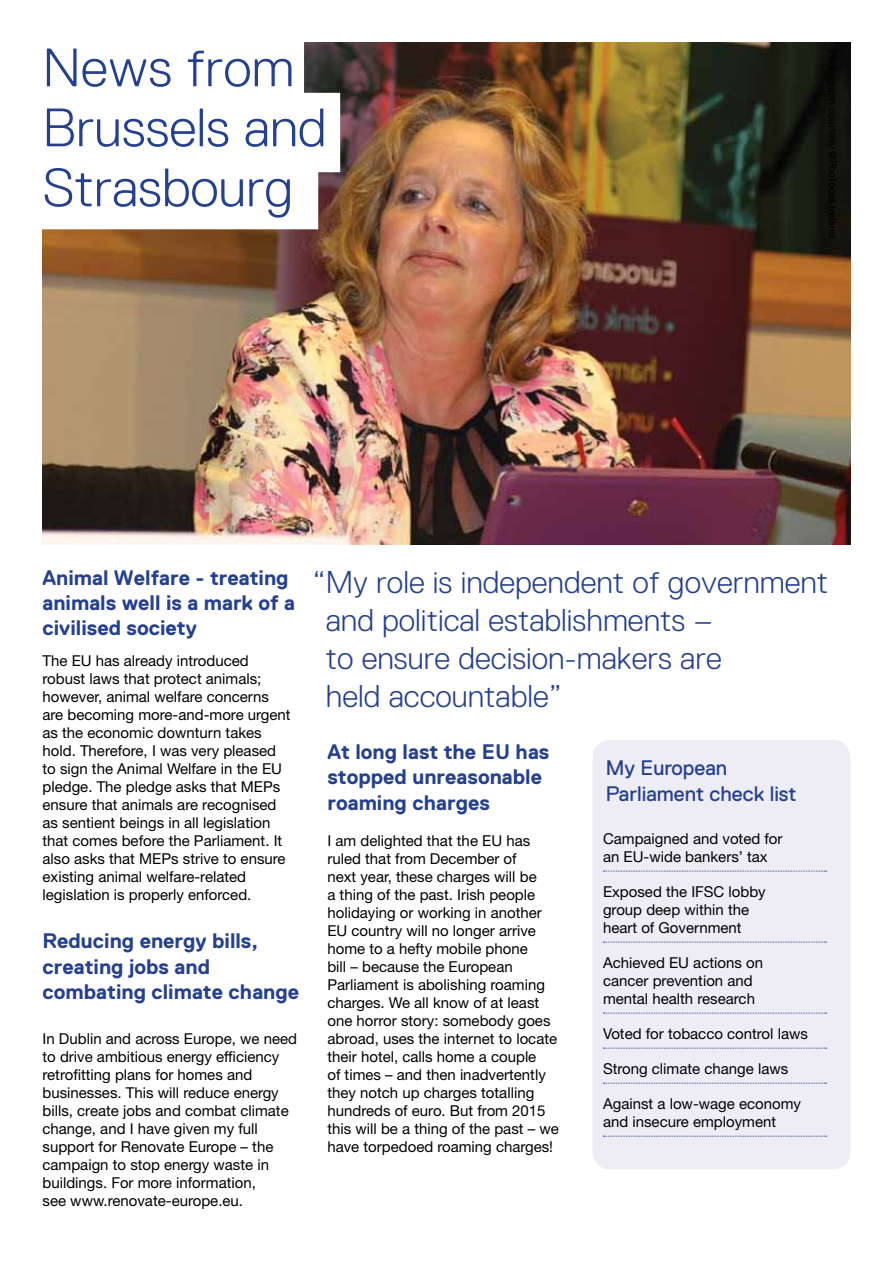
<style>
.page{position:relative;width:893px;height:1263px;background:#fff}
.page>*{position:absolute;margin:0;border:0;box-sizing:border-box;transform-origin:0 0}
.t1{font:300 54px/60px "Replica";color:#25408f}
.t2{font:300 31.5px/37.8px "Replica";color:#25408f}
.t3{font:700 21px/25.2px "Replica";color:#25408f}
.t4{font:21px/25.2px "Replica Pro";color:#25408f}
.t5{font:15px/18px "Helvetica Neue LT Std";color:#000}
</style>
<div class="page">
<div style="left:592px;top:740px;width:258px;height:429px;background:#eeedf5;border-radius:18px"></div>
<img style="left:43px;top:43px;width:807px;height:501px">
<div style="left:42px;top:156px;width:276px;height:73px;background:#fff"></div>
<div style="left:42px;top:30px;width:262px;height:78px;background:#fff"></div>
<div style="left:42px;top:93px;width:298px;height:79px;background:#fff"></div>
<svg style="left:603px;top:871px;width:224px;height:1px"></svg>
<svg style="left:603px;top:942px;width:224px;height:1px"></svg>
<svg style="left:603px;top:1013px;width:224px;height:1px"></svg>
<svg style="left:603px;top:1048px;width:224px;height:1px"></svg>
<svg style="left:603px;top:1083px;width:224px;height:1px"></svg>
<svg style="left:603px;top:1136px;width:224px;height:1px"></svg>
<h1 class="t1" style="left:43px;top:38px;width:286px">News from<br>Brussels and<br>Strasbourg</h1>
<h3 class="t3" style="left:43px;top:565px;width:254px">Animal Welfare - treating animals well is a mark of a civilised society</h3>
<p class="t5" style="left:43px;top:651px;width:250px">The EU has already introduced robust laws that protect animals; however, animal welfare concerns are becoming more-and-more urgent as the economic downturn takes hold. Therefore, I was very pleased to sign the Animal Welfare in the EU pledge. The pledge asks that MEPs ensure that animals are recognised as sentient beings in all legislation that comes before the Parliament. It also asks that MEPs strive to ensure existing animal welfare-related legislation is properly enforced.</p>
<h3 class="t3" style="left:43px;top:928px;width:258px">Reducing energy bills, creating jobs and combating climate change</h3>
<p class="t5" style="left:43px;top:1029px;width:256px">In Dublin and across Europe, we need to drive ambitious energy efficiency retrofitting plans for homes and businesses. This will reduce energy bills, create jobs and combat climate change, and I have given my full support for Renovate Europe – the campaign to stop energy waste in buildings. For more information,<br>see www.renovate-europe.eu.</p>
<h2 class="t2" style="left:326px;top:563px;width:504px;text-indent:-13px">“My role is independent of government and political establishments –<br>to ensure decision-makers are<br>held accountable”</h2>
<h3 class="t3" style="left:327px;top:739px;width:223px">At long last the EU has stopped unreasonable roaming charges</h3>
<p class="t5" style="left:327px;top:831px;width:233px">I am delighted that the EU has ruled that from December of<br>next year, these charges will be<br>a thing of the past. Irish people holidaying or working in another<br>EU country will no longer arrive home to a hefty mobile phone<br>bill – because the European<br>Parliament is abolishing roaming charges. We all know of at least one horror story: somebody goes abroad, uses the internet to locate their hotel, calls home a couple<br>of times – and then inadvertently they notch up charges totalling hundreds of euro. But from 2015 this will be a thing of the past – we have torpedoed roaming charges!</p>
<h3 class="t4" style="left:606px;top:756px;width:192px">My European<br>Parliament check list</h3>
<p class="t5" style="left:603px;top:830px;width:181px">Campaigned and voted for an EU-wide bankers’ tax</p>
<p class="t5" style="left:603px;top:883px;width:164px">Exposed the IFSC lobby group deep within the heart of Government</p>
<p class="t5" style="left:603px;top:954px;width:162px">Achieved EU actions on cancer prevention and mental health research</p>
<p class="t5" style="left:603px;top:1025px;width:207px">Voted for tobacco control laws</p>
<p class="t5" style="left:603px;top:1060px;width:187px">Strong climate change laws</p>
<p class="t5" style="left:603px;top:1095px;width:200px">Against a low-wage economy and insecure employment</p>
</div>
